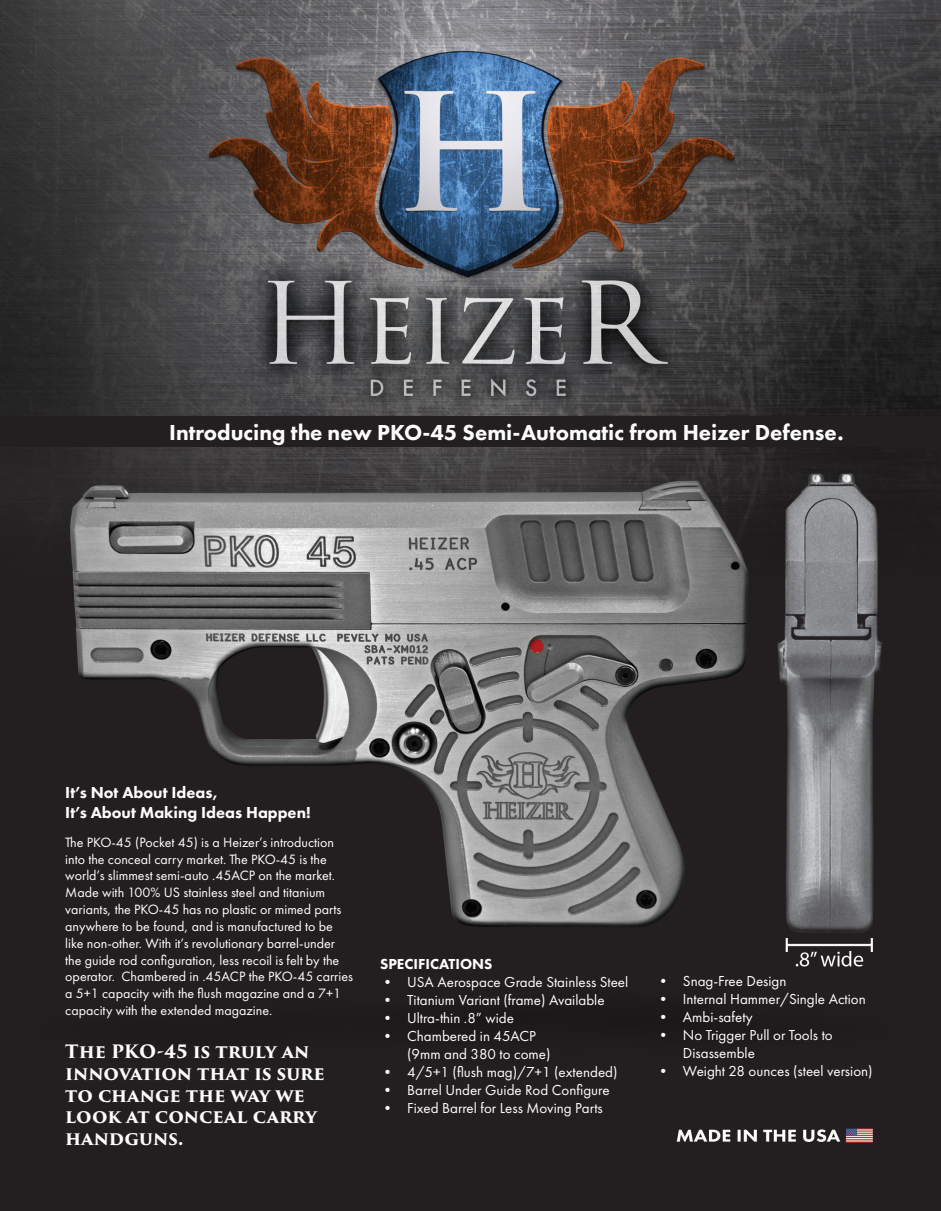
<style>
.page{position:relative;width:941px;height:1211px;background:#fff}
.page>*{position:absolute;margin:0;border:0;box-sizing:border-box;transform-origin:0 0}
.t1{font:800 22.5px "Futura PT";color:#fff}
.t2{font:700 18px/21.6px "Trajan Pro 3";letter-spacing:-.005em;color:#fff}
.t3{font:800 16.5px "Futura PT";color:#fff}
.t4{font:15px/18px "Futura PT";color:#fff}
.t5{font:800 15px "Futura PT";color:#fff}
.t6{font:14.1px/16.8px "Futura PT";color:#fff}
</style>
<div class="page">
<img style="left:0;top:0;width:940px;height:1210px">
<div style="left:0;top:416px;width:940px;height:31px;background:#231f20"></div>
<p class="t1" style="left:169px;top:418px;width:676px">Introducing the new PKO-45 Semi-Automatic from Heizer Defense.</p>
<p class="t3" style="left:65px;top:782px;width:154px">It’s Not About Ideas,</p>
<p class="t3" style="left:65px;top:802px;width:247px">It’s About Making Ideas Happen!</p>
<p class="t6" style="left:65px;top:833px;width:289px">The PKO-45 (Pocket 45) is a Heizer’s introduction into the conceal carry market. The PKO-45 is the world’s slimmest semi-auto .45ACP on the market.<br>Made with 100% US stainless steel and titanium variants, the PKO-45 has no plastic or mimed parts anywhere to be found, and is manufactured to be like non-other. With it’s revolutionary barrel-under the guide rod configuration, less recoil is felt by the operator. Chambered in .45ACP the PKO-45 carries a 5+1 capacity with the flush magazine and a 7+1 capacity with the extended magazine.</p>
<p class="t2" style="left:65px;top:1041px;width:261px">The PKO-45 is truly an innovation that is sure to change the way we look at conceal carry handguns.</p>
<p class="t5" style="left:380px;top:955px;width:114px">SPECIFICATIONS</p>
<p class="t4" style="left:380px;top:973px;width:250px">• USA Aerospace Grade Stainless Steel</p>
<p class="t4" style="left:380px;top:991px;width:226px">• Titanium Variant (frame) Available</p>
<p class="t4" style="left:380px;top:1009px;width:135px">• Ultra-thin .8” wide</p>
<p class="t4" style="left:407px;top:1027px;width:145px;text-indent:-27px">• Chambered in 45ACP (9mm and 380 to come)</p>
<p class="t4" style="left:380px;top:1063px;width:239px">• 4/5+1 (flush mag)/7+1 (extended)</p>
<p class="t4" style="left:380px;top:1081px;width:231px">• Barrel Under Guide Rod Configure</p>
<p class="t4" style="left:380px;top:1099px;width:224px">• Fixed Barrel for Less Moving Parts</p>
<p class="t4" style="left:656px;top:971px;width:132px">• Snag-Free Design</p>
<p class="t4" style="left:656px;top:989px;width:211px">• Internal Hammer/Single Action</p>
<p class="t4" style="left:656px;top:1007px;width:98px">• Ambi-safety</p>
<p class="t4" style="left:683px;top:1025px;width:151px;text-indent:-27px">• No Trigger Pull or Tools to<br>Disassemble</p>
<p class="t4" style="left:656px;top:1061px;width:218px">• Weight 28 ounces (steel version)</p>
</div>
